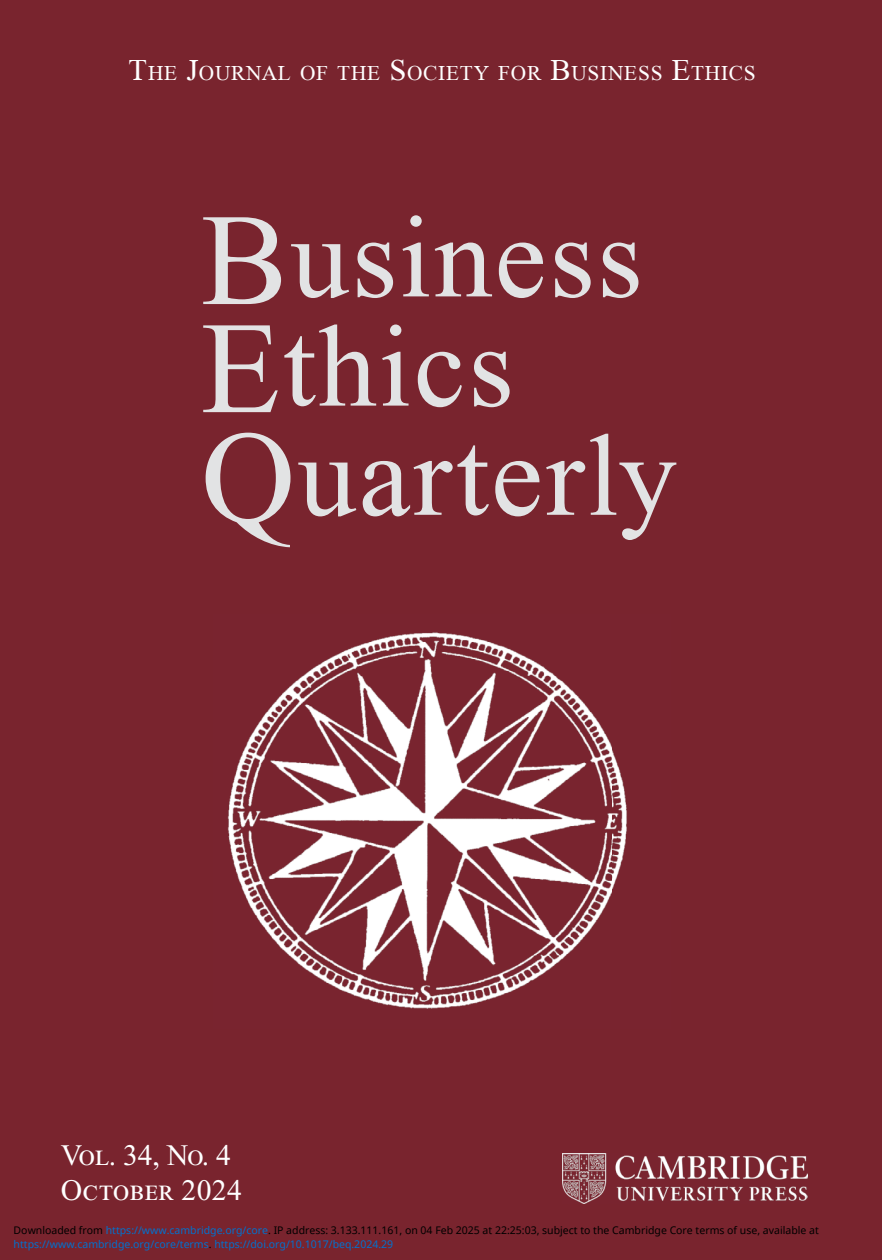
<style>
.page{position:relative;width:882px;height:1260px;background:#79242e}
.page>*{position:absolute;margin:0;border:0;box-sizing:border-box;transform-origin:0 0}
.t1{font:116.9px/109.2px "Times New Roman PS Std";letter-spacing:.02em;color:#e2e3e4}
.t2{font:29.75px/35px "Times New Roman PS Std";letter-spacing:.01em;color:#fff}
.t3{font:21.35px "Times New Roman";letter-spacing:.035em;color:#fff}
.t4{font:10.5px "Noto Sans";color:#000}
.t5{font:10.5px "Noto Sans";color:#0172cf}
.s1{font-size:30.45px}
.s2{font-size:131.08px}
.s3{color:#0172cf}
.s4{color:#000}
</style>
<div class="page">
<img style="left:227px;top:632px;width:400px;height:377px">
<img style="left:563px;top:1154px;width:245px;height:49px">
<h3 class="t3" style="left:129px;top:61px;width:629px"><span class="s1">T</span>HE <span class="s1">J</span>OURNAL OF THE <span class="s1">S</span>OCIETY FOR <span class="s1">B</span>USINESS <span class="s1">E</span>THICS</h3>
<h1 class="t1" style="left:201px;top:209px;width:478px"><span class="s2">B</span>usiness<br><span class="s2">E</span>thics<br><span class="s2">Q</span>uarterly</h1>
<h2 class="t2" style="left:61px;top:1139px;width:183px">Vol. 34, No. 4<br>October 2024</h2>
<p class="t4" style="left:14px;top:1222px;width:807px">Downloaded from <span class="s3">https://www.cambridge.org/core</span>. IP address: 3.133.111.161, on 04 Feb 2025 at 22:25:03, subject to the Cambridge Core terms of use, available at</p>
<p class="t5" style="left:14px;top:1236px;width:381px">https://www.cambridge.org/core/terms<span class="s4">.</span> https://doi.org/10.1017/beq.2024.29</p>
</div>
